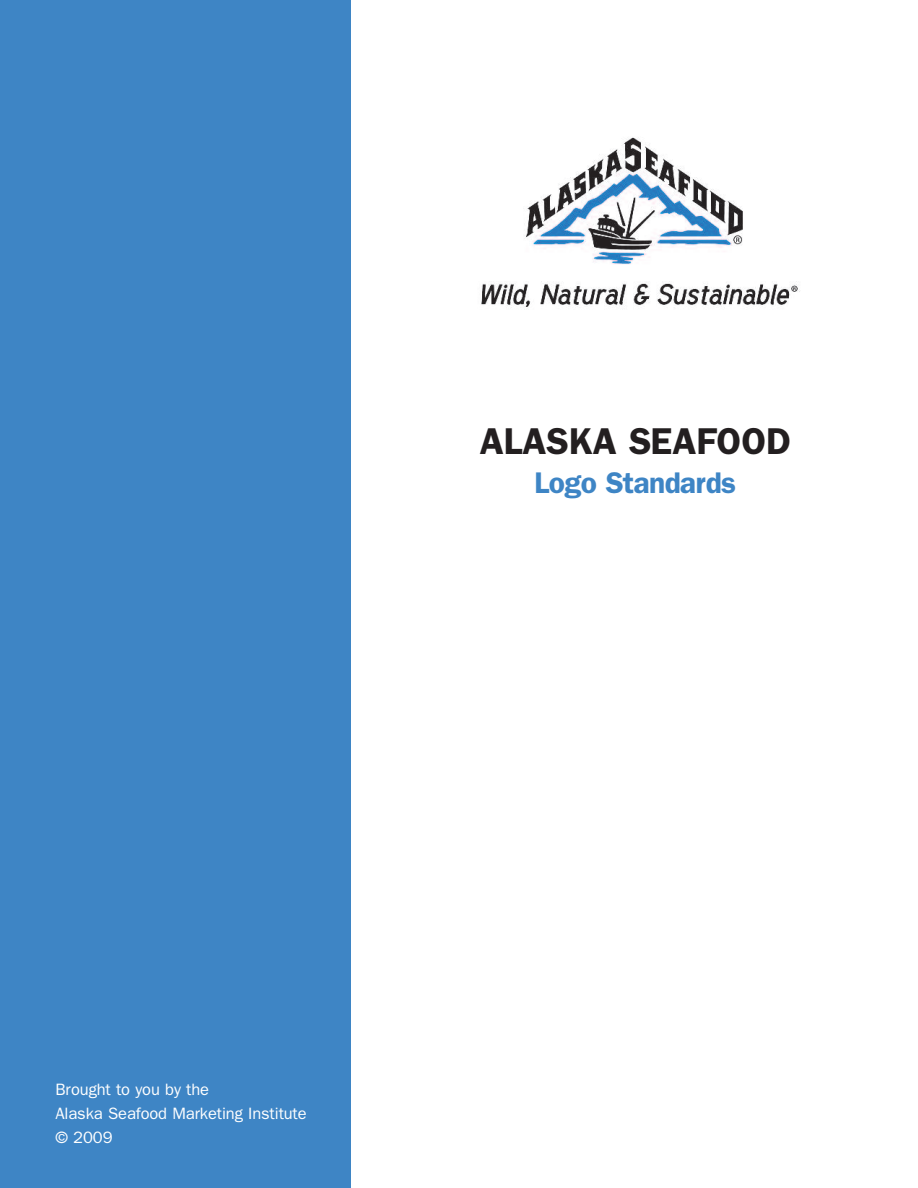
<style>
.page{position:relative;width:918px;height:1188px;background:#fff}
.page>*{position:absolute;margin:0;border:0;box-sizing:border-box;transform-origin:0 0}
.t1{font:600 37.5px "Franklin Gothic";color:#231f20}
.t2{font:600 30px "Franklin Gothic";letter-spacing:-.02em;color:#3e85c5}
.t3{font:16.5px/24px "Franklin Gothic";letter-spacing:-.005em;color:#fff}
</style>
<div class="page">
<div style="left:0;top:0;width:351px;height:1188px;background:#3e85c5"></div>
<img style="left:481px;top:137px;width:319px;height:171px">
<h1 class="t1" style="left:480px;top:419px;width:313px">ALASKA SEAFOOD</h1>
<h2 class="t2" style="left:534px;top:465px;width:203px">Logo Standards</h2>
<p class="t3" style="left:55px;top:1078px;width:253px">Brought to you by the<br>Alaska Seafood Marketing Institute © 2009</p>
</div>
